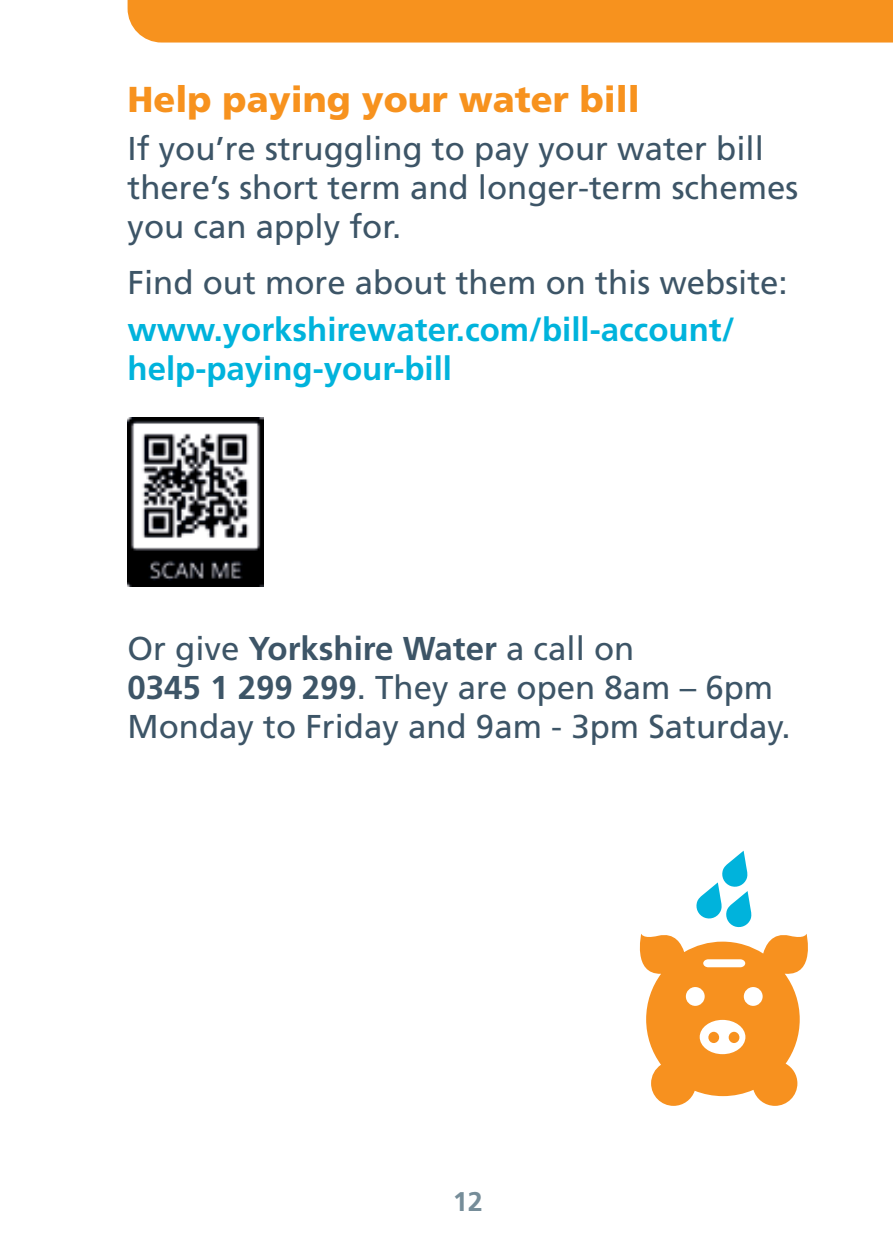
<style>
.page{position:relative;width:893px;height:1259px;background:#fff}
.page>*{position:absolute;margin:0;border:0;box-sizing:border-box;transform-origin:0 0}
.t1{font:900 36px "Frutiger LT Std";color:#f7921e}
.t2{font:33px/39px "Frutiger LT Std";color:#3d5567}
.t3{font:700 33px/39px "Frutiger LT Std";color:#00b3dc}
.t4{font:700 27px "Frutiger LT Std";color:#768d99}
.s1{font-weight:700}
</style>
<div class="page">
<div style="left:128px;top:0;width:765px;height:43px;background:#f7921e"></div>
<img style="left:128px;top:417px;width:136px;height:169px">
<svg style="left:639px;top:850px;width:169px;height:256px"></svg>
<p class="t1" style="left:128px;top:78px;width:514px">Help paying your water bill</p>
<p class="t2" style="left:128px;top:129px;width:672px">If you’re struggling to pay your water bill there’s short term and longer-term schemes you can apply for.</p>
<p class="t2" style="left:128px;top:263px;width:662px">Find out more about them on this website:</p>
<p class="t3" style="left:128px;top:310px;width:608px">www.yorkshirewater.com/bill-account/ help-paying-your-bill</p>
<p class="t2" style="left:128px;top:629px;width:665px">Or give <span class="s1">Yorkshire Water</span> a call on<br><span class="s1">0345 1 299 299</span>. They are open 8am – 6pm<br>Monday to Friday and 9am - 3pm Saturday.</p>
<p class="t4" style="left:453px;top:1186px;width:32px">12</p>
</div>
